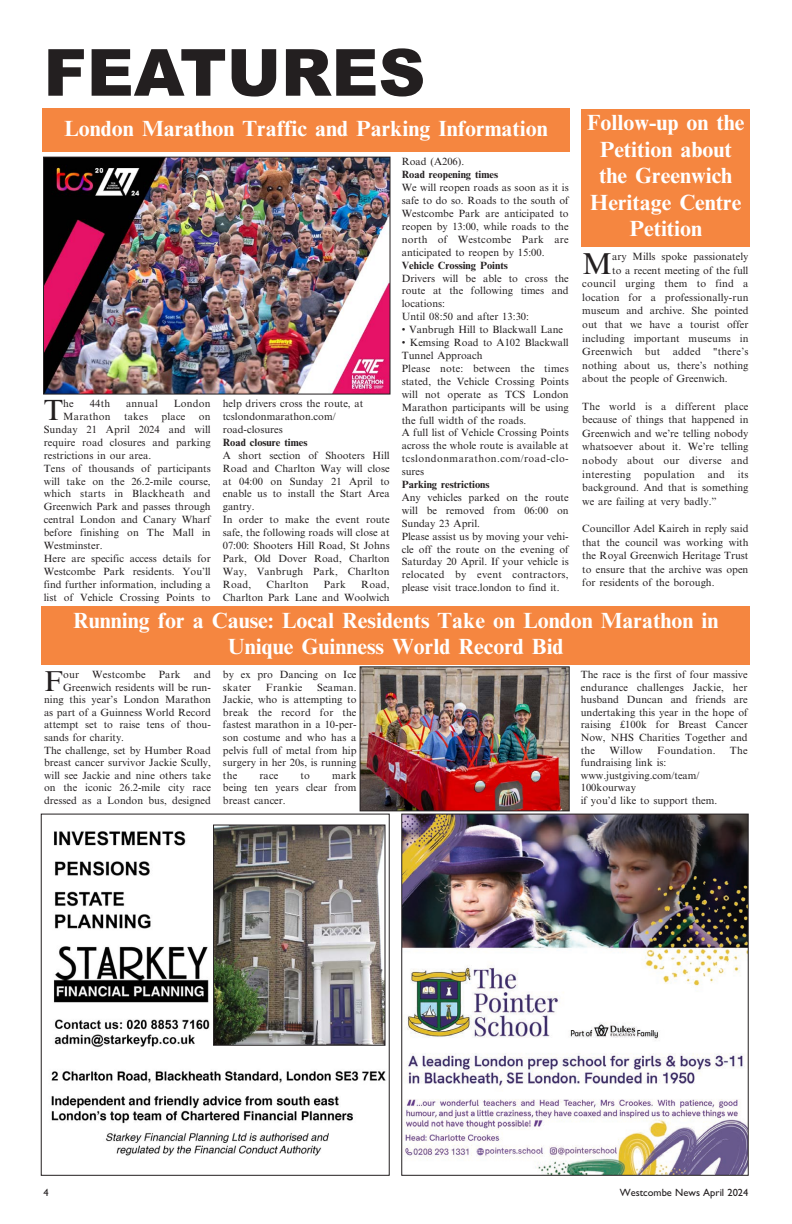
<style>
.page{position:relative;width:792px;height:1224px;background:#fff}
.page>*{position:absolute;margin:0;border:0;box-sizing:border-box;transform-origin:0 0}
.t1{font:900 65px "Arial";color:#231f20}
.t2{font:30.3px "M Times New Roman";color:#231f20}
.t3{font:29.2px "M Times New Roman";color:#231f20}
.t4{font:28.8px "M Times New Roman";color:#231f20}
.t5{font:700 22px/26.4px "M Times New Roman";color:#fff;text-align:center}
.t6{font:10.5px/12.9px "M Times New Roman";color:#231f20}
.t7{font:10.5px "M Times New Roman";letter-spacing:.02em;color:#231f20}
.t8{font:700 10.5px "M Times New Roman";color:#231f20}
.t9{font:10.5px "M Gill Sans";color:#231f20}
</style>
<div class="page">
<div style="left:43px;top:109px;width:527px;height:43px;background:#f58640"></div>
<div style="left:42px;top:606px;width:708px;height:58px;background:#f58640"></div>
<div style="left:582px;top:109px;width:168px;height:138px;background:#f58640"></div>
<img style="left:403px;top:816px;width:344px;height:358px">
<div style="left:401px;top:814px;width:348px;height:362px;border:1px solid #231f20"></div>
<img style="left:51px;top:824px;width:335px;height:332px">
<div style="left:41px;top:814px;width:349px;height:362px;border:1px solid #231f20"></div>
<img style="left:215px;top:827px;width:169px;height:217px">
<div style="left:213px;top:825px;width:173px;height:221px;border:1px solid #231f20"></div>
<img style="left:362px;top:668px;width:206px;height:141px">
<div style="left:360px;top:666px;width:210px;height:145px;border:1px solid #231f20"></div>
<img style="left:45px;top:159px;width:344px;height:234px">
<div style="left:43px;top:157px;width:348px;height:238px;border:1px solid #231f20"></div>
<h1 class="t1" style="left:44px;top:35px;width:383px">FEATURES</h1>
<h3 class="t5" style="left:64px;top:115px;width:485px">London Marathon Traffic and Parking Information</h3>
<h3 class="t3" style="left:44px;top:393px;width:21px">T</h3>
<p class="t6" style="left:63px;top:397px;width:12px">he</p>
<p class="t6" style="left:90px;top:397px;width:22px">44th</p>
<p class="t6" style="left:126px;top:397px;width:33px">annual</p>
<p class="t6" style="left:174px;top:397px;width:39px">London</p>
<p class="t7" style="left:63px;top:410px;width:49px">Marathon</p>
<p class="t6" style="left:124px;top:410px;width:26px">takes</p>
<p class="t6" style="left:162px;top:410px;width:25px">place</p>
<p class="t6" style="left:44px;top:410px;width:169px;text-indent:155px">on<br>Sunday 21 April 2024 and will require road closures and parking restrictions in our area.<br>Tens of thousands of participants will take on the 26.2-mile course, which starts in Blackheath and<br>Greenwich Park and passes through central London and Canary Wharf before finishing on The Mall in<br>Westminster.<br>Here are specific access details for<br>Westcombe Park residents. You’ll find further information, including a list of Vehicle Crossing Points to</p>
<p class="t6" style="left:223px;top:397px;width:142px">help drivers cross the route, at tcslondonmarathon.com/ road-closures</p>
<p class="t8" style="left:223px;top:436px;width:86px">Road closure times</p>
<p class="t6" style="left:223px;top:449px;width:168px">A short section of Shooters Hill<br>Road and Charlton Way will close at 04:00 on Sunday 21 April to enable us to install the Start Area gantry.<br>In order to make the event route safe, the following roads will close at<br>07:00: Shooters Hill Road, St Johns<br>Park, Old Dover Road, Charlton<br>Way, Vanbrugh Park, Charlton<br>Road,</p>
<p class="t6" style="left:223px;top:578px;width:168px;text-align:right">Road,<br>Charlton Park Lane and Woolwich</p>
<p class="t7" style="left:267px;top:578px;width:44px">Charlton</p>
<p class="t6" style="left:324px;top:578px;width:24px">Park</p>
<p class="t6" style="left:402px;top:155px;width:64px">Road (A206).</p>
<p class="t8" style="left:402px;top:168px;width:98px">Road reopening times</p>
<p class="t6" style="left:402px;top:181px;width:169px;text-align:justify">We will reopen roads as soon as it is safe to do so. Roads to the south of Westcombe Park are anticipated to reopen by 13:00, while roads to the north of Westcombe Park are anticipated to reopen by 15:00.</p>
<p class="t8" style="left:402px;top:259px;width:108px">Vehicle Crossing Points</p>
<p class="t6" style="left:402px;top:271px;width:168px">Drivers will be able to cross the route at the following times and locations:<br>Until 08:50 and after 13:30:</p>
<p class="t6" style="left:402px;top:323px;width:163px">• Vanbrugh Hill to Blackwall Lane</p>
<p class="t6" style="left:402px;top:336px;width:168px">• Kemsing Road to A102 Blackwall<br>Tunnel Approach<br>Please note: between the times stated, the Vehicle Crossing Points will not operate as TCS London<br>Marathon participants will be using the full width of the roads.<br>A full list of Vehicle Crossing Points across the whole route is available at tcslondonmarathon.com/road-clo&shy;sures</p>
<p class="t8" style="left:402px;top:478px;width:89px">Parking restrictions</p>
<p class="t6" style="left:402px;top:491px;width:169px">Any vehicles parked on the route will be removed from 06:00 on<br>Sunday 23 April.<br>Please assist us by moving your vehi&shy;cle off the route on the evening of<br>Saturday 20 April. If your vehicle is relocated by event contractors, please visit trace.london to find it.</p>
<h3 class="t5" style="left:587px;top:109px;width:159px">Follow-up on the<br>Petition about the Greenwich<br>Heritage Centre<br>Petition</h3>
<h2 class="t2" style="left:582px;top:246px;width:31px">M</h2>
<p class="t6" style="left:612px;top:250px;width:138px">ary Mills spoke passionately</p>
<p class="t6" style="left:612px;top:264px;width:138px">to a recent meeting of the full</p>
<p class="t7" style="left:582px;top:278px;width:168px">council urging them to find a</p>
<p class="t6" style="left:582px;top:291px;width:168px">location for a professionally-run</p>
<p class="t6" style="left:582px;top:304px;width:168px">museum and archive. She pointed</p>
<p class="t6" style="left:582px;top:318px;width:168px">out that we have a tourist offer</p>
<p class="t6" style="left:582px;top:332px;width:168px">including important museums in</p>
<p class="t7" style="left:582px;top:346px;width:168px">Greenwich but added "there’s</p>
<p class="t6" style="left:582px;top:359px;width:168px">nothing about us, there’s nothing</p>
<p class="t6" style="left:582px;top:372px;width:147px">about the people of Greenwich.</p>
<p class="t6" style="left:582px;top:399px;width:168px;line-height:13.6px;text-align:justify">The world is a different place because of things that happened in Greenwich and we’re telling nobody whatsoever about it. We’re telling nobody about our diverse and interesting population and its background. And that is something we are failing at very badly.”</p>
<p class="t6" style="left:582px;top:522px;width:168px;line-height:13.6px;text-align:justify">Councillor Adel Kaireh in reply said that the council was working with the Royal Greenwich Heritage Trust to ensure that the archive was open for residents of the borough.</p>
<h3 class="t5" style="left:73px;top:607px;width:647px">Running for a Cause: Local Residents Take on London Marathon in<br>Unique Guinness World Record Bid</h3>
<h3 class="t4" style="left:44px;top:664px;width:21px">F</h3>
<p class="t7" style="left:63px;top:668px;width:149px">our Westcombe Park and</p>
<p class="t6" style="left:63px;top:680px;width:149px">Greenwich residents will be run-</p>
<p class="t6" style="left:44px;top:693px;width:168px">ning this year’s London Marathon</p>
<p class="t6" style="left:44px;top:706px;width:168px">as part of a Guinness World Record</p>
<p class="t6" style="left:44px;top:718px;width:168px">attempt set to raise tens of thou-</p>
<p class="t6" style="left:44px;top:731px;width:82px">sands for charity.</p>
<p class="t6" style="left:44px;top:743px;width:168px">The challenge, set by Humber Road</p>
<p class="t6" style="left:44px;top:756px;width:168px">breast cancer survivor Jackie Scully,</p>
<p class="t6" style="left:44px;top:769px;width:168px">will see Jackie and nine others take</p>
<p class="t6" style="left:44px;top:781px;width:168px">on the iconic 26.2-mile city race</p>
<p class="t6" style="left:44px;top:794px;width:168px">dressed as a London bus, designed</p>
<p class="t6" style="left:223px;top:668px;width:135px;line-height:12.6px">by ex pro Dancing on Ice skater</p>
<p class="t7" style="left:266px;top:681px;width:38px">Frankie</p>
<p class="t6" style="left:223px;top:681px;width:135px;line-height:12.6px;text-align:justify;text-indent:94px">Seaman.<br>Jackie, who is attempting to break the record for the fastest marathon in a 10-per&shy;son costume and who has a pelvis full of metal from hip surgery in her 20s, is running the</p>
<p class="t6" style="left:223px;top:769px;width:135px;line-height:12.6px;text-align:justify;text-indent:109px">mark being ten years clear from breast cancer.</p>
<p class="t6" style="left:259px;top:769px;width:21px">race</p>
<p class="t6" style="left:301px;top:769px;width:11px">to</p>
<p class="t6" style="left:581px;top:668px;width:168px;line-height:12.6px;text-align:justify">The race is the first of four massive endurance challenges Jackie, her husband Duncan and friends are undertaking this year in the hope of raising £100k for Breast Cancer Now, NHS Charities Together and the</p>
<p class="t6" style="left:610px;top:743px;width:35px">Willow</p>
<p class="t7" style="left:657px;top:744px;width:60px">Foundation.</p>
<p class="t6" style="left:730px;top:743px;width:19px">The</p>
<p class="t6" style="left:581px;top:756px;width:138px;line-height:12.6px">fundraising link is: www.justgiving.com/team/<br>100kourway<br>if you’d like to support them.</p>
<p class="t9" style="left:44px;top:1187px;width:7px">4</p>
<p class="t9" style="left:620px;top:1187px;width:130px">Westcombe News April 2024</p>
</div>
